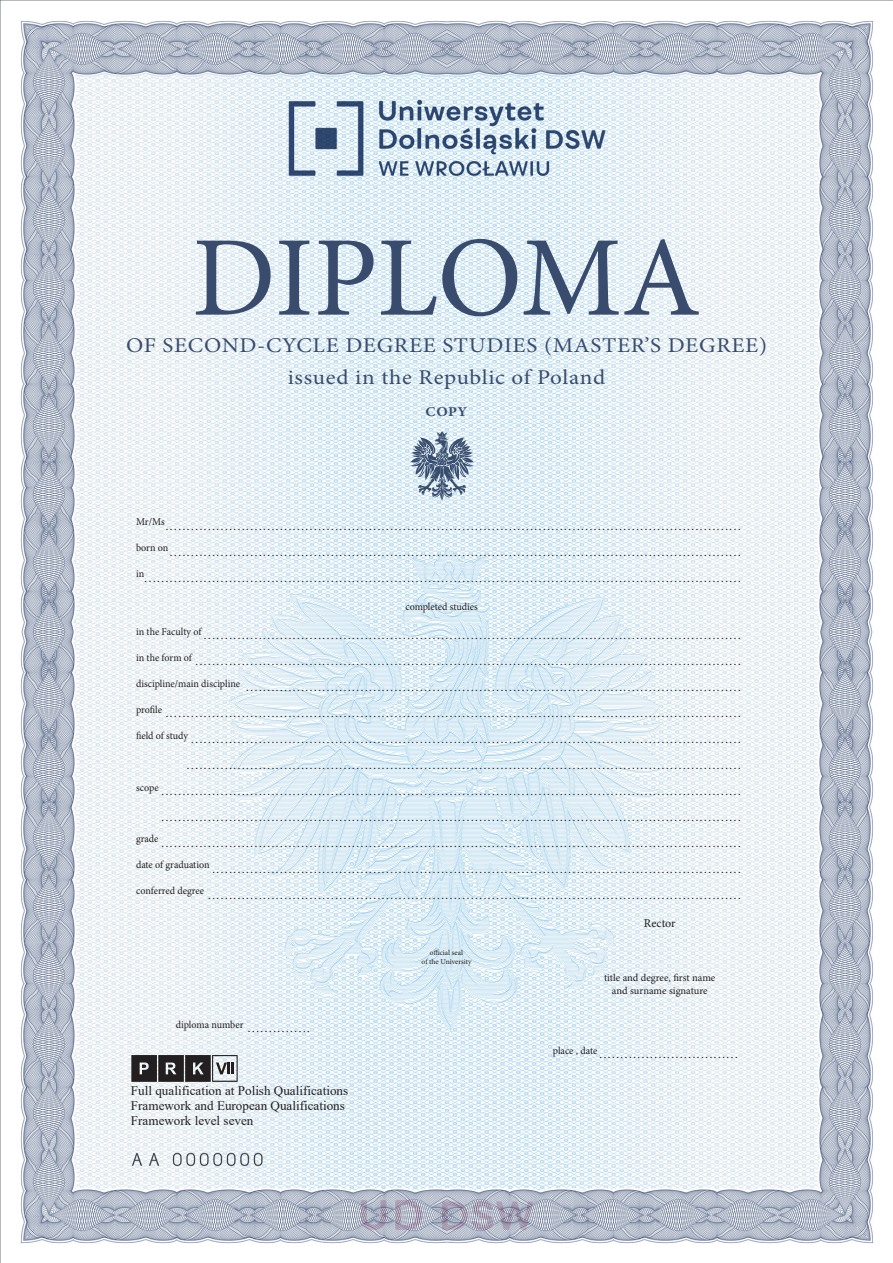
<style>
.page{position:relative;width:893px;height:1263px;background:#fff}
.page>*{position:absolute;margin:0;border:0;box-sizing:border-box;transform-origin:0 0}
.t1{font:113.85px "Minion Pro";letter-spacing:-.01em;color:#3a4c6d}
.t2{font:21px "Minion Pro";letter-spacing:.03em;color:#3a4c6d;scale:1.1 1}
.t3{font:700 13.5px "Minion Pro";color:#3a4c6d;scale:1.1 1}
.t4{font:13.2px/15px "Times New Roman";color:#231f20}
.t5{font:12px/26px "Minion Pro";letter-spacing:.005em;color:#231f20;text-align:justify;scale:.96 1}
.t6{font:12px "Minion Pro";letter-spacing:.005em;color:#231f20}
.t7{font:10.5px/12.6px "Minion Pro";color:#231f20;text-align:center}
.t8{font:10.5px "Minion Pro";color:#231f20;scale:.96 1}
.t9{font:7.5px/9px "Minion Pro";color:#231f20;text-align:center}
</style>
<div class="page">
<img style="left:0;top:0;width:893px;height:1263px">
<svg style="left:410px;top:431px;width:64px;height:70px"></svg>
<svg style="left:131px;top:1055px;width:107px;height:27px"></svg>
<h1 class="t1" style="left:192px;top:233px;width:510px">DIPLOMA</h1>
<h2 class="t2" style="left:126px;top:337px;width:584px">OF SECOND-CYCLE DEGREE STUDIES (MASTER’S DEGREE)</h2>
<h2 class="t2" style="left:288px;top:369px;width:290px">issued in the Republic of Poland</h2>
<p class="t3" style="left:426px;top:407px;width:39px">COPY</p>
<p class="t5" style="left:136px;top:514px;width:631px"><sup>Mr/Ms</sup> ........................................................................................................................................ <sup>born</sup> <sup>on</sup> ....................................................................................................................................... <sup>in</sup> .............................................................................................................................................</p>
<p class="t8" style="left:405px;top:602px;width:77px">completed studies</p>
<p class="t5" style="left:136px;top:623px;width:631px;text-align:right"><sup>in</sup> <sup>the</sup> <sup>Faculty</sup> <sup>of</sup> ............................................................................................................................... <sup>in</sup> <sup>the</sup> <sup>form</sup> <sup>of</sup> ................................................................................................................................. <sup>discipline/main</sup> <sup>discipline</sup> ..................................................................................................................... <sup>profile</sup> ........................................................................................................................................ <sup>field</sup> <sup>of</sup> <sup>study</sup> .................................................................................................................................. ...................................................................................................................................<br><sup>scope</sup> ......................................................................................................................................... ......................................................................................................................................... <sup>grade</sup> ......................................................................................................................................... <sup>date</sup> <sup>of</sup> <sup>graduation</sup> ............................................................................................................................. <sup>conferred</sup> <sup>degree</sup> ..............................................................................................................................</p>
<p class="t5" style="left:176px;top:1016px;width:141px"><sup>diploma</sup> <sup>number</sup> ...............</p>
<p class="t4" style="left:131px;top:1083px;width:219px">Full qualification at Polish Qualifications<br>Framework and European Qualifications<br>Framework level seven</p>
<p class="t9" style="left:422px;top:948px;width:51px">official seal<br>of the University</p>
<p class="t6" style="left:644px;top:919px;width:33px">Rector</p>
<p class="t7" style="left:604px;top:973px;width:113px">title and degree, first name and surname signature</p>
<p class="t5" style="left:553px;top:1042px;width:194px"><sup>place</sup> <sup>,</sup> <sup>date</sup> .................................</p>
</div>
